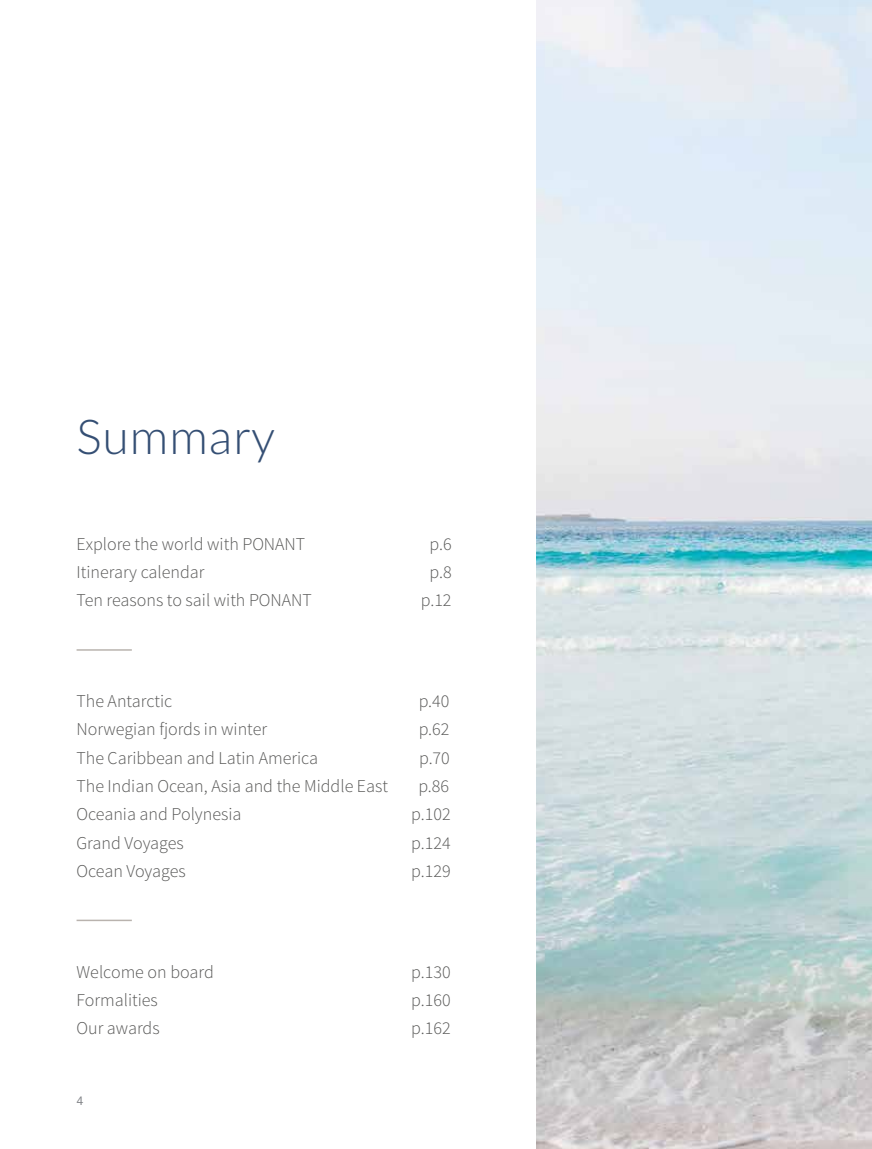
<style>
.page{position:relative;width:872px;height:1149px;background:#fff}
.page>*{position:absolute;margin:0;border:0;box-sizing:border-box;transform-origin:0 0}
.t1{font:300 48px "Lato";letter-spacing:.02em;color:#354f74}
.t2{font:300 18px "Source Sans Pro";color:#575756}
.t3{font:13.5px "Conduit ITC Std";color:#86888c}
</style>
<div class="page">
<hr style="left:77px;top:649px;width:55px;height:1px;background:#b9b3ae">
<hr style="left:77px;top:919px;width:55px;height:1px;background:#b9b3ae">
<img style="left:536px;top:0;width:336px;height:1148px">
<h1 class="t1" style="left:77px;top:403px;width:200px">Summary</h1>
<p class="t2" style="left:77px;top:532px;width:230px">Explore the world with PONANT</p>
<p class="t2" style="left:429px;top:532px;width:24px">p.6</p>
<p class="t2" style="left:77px;top:561px;width:129px">Itinerary calendar</p>
<p class="t2" style="left:429px;top:561px;width:24px">p.8</p>
<p class="t2" style="left:77px;top:589px;width:237px">Ten reasons to sail with PONANT</p>
<p class="t2" style="left:421px;top:589px;width:32px">p.12</p>
<p class="t2" style="left:77px;top:690px;width:97px">The Antarctic</p>
<p class="t2" style="left:419px;top:690px;width:32px">p.40</p>
<p class="t2" style="left:77px;top:718px;width:192px">Norwegian fjords in winter</p>
<p class="t2" style="left:419px;top:718px;width:32px">p.62</p>
<p class="t2" style="left:77px;top:746px;width:243px">The Caribbean and Latin America</p>
<p class="t2" style="left:419px;top:746px;width:32px">p.70</p>
<p class="t2" style="left:77px;top:774px;width:313px">The Indian Ocean, Asia and the Middle East</p>
<p class="t2" style="left:418px;top:774px;width:32px">p.86</p>
<p class="t2" style="left:77px;top:803px;width:166px">Oceania and Polynesia</p>
<p class="t2" style="left:411px;top:803px;width:41px">p.102</p>
<p class="t2" style="left:77px;top:831px;width:109px">Grand Voyages</p>
<p class="t2" style="left:411px;top:831px;width:41px">p.124</p>
<p class="t2" style="left:77px;top:859px;width:111px">Ocean Voyages</p>
<p class="t2" style="left:411px;top:859px;width:41px">p.129</p>
<p class="t2" style="left:77px;top:960px;width:139px">Welcome on board</p>
<p class="t2" style="left:411px;top:960px;width:41px">p.130</p>
<p class="t2" style="left:77px;top:988px;width:83px">Formalities</p>
<p class="t2" style="left:411px;top:988px;width:41px">p.160</p>
<p class="t2" style="left:77px;top:1016px;width:85px">Our awards</p>
<p class="t2" style="left:411px;top:1016px;width:41px">p.162</p>
<p class="t3" style="left:77px;top:1091px;width:8px">4</p>
</div>
